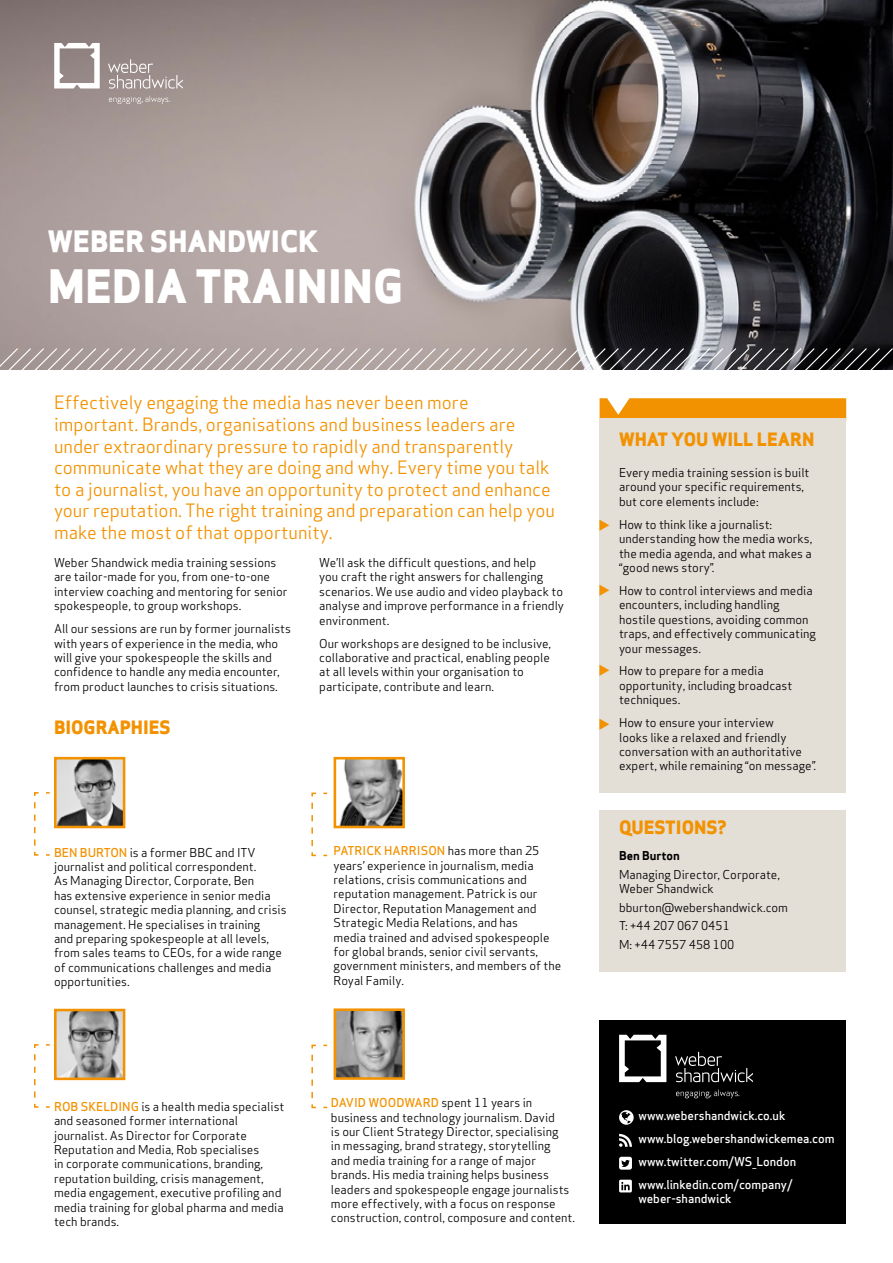
<style>
.page{position:relative;width:893px;height:1263px;background:#fff}
.page>*{position:absolute;margin:0;border:0;box-sizing:border-box;transform-origin:0 0}
.t1{font:800 45px "Apex Sans";color:#fff}
.t2{font:800 28.8px "Apex Sans";color:#fff}
.t3{font:18px/21.6px "Apex Sans";color:#f39200}
.t4{font:800 18px "Apex Sans";color:#f39200}
.t5{font:12px/14.4px "Apex Sans";color:#000}
.t6{font:500 12px/23px "Apex Sans";color:#fff}
.t7{font:700 12px "Apex Sans";color:#000}
.s1{font-weight:500;color:#f39200}
</style>
<div class="page">
<img style="left:0;top:0;width:893px;height:347px">
<svg style="left:0;top:347px;width:893px;height:23px;background:#928a8a"></svg>
<svg style="left:54px;top:43px;width:129px;height:61px;background:#a99d9c"></svg>
<svg style="left:600px;top:398px;width:246px;height:20px;background:#f3970c"></svg>
<div style="left:600px;top:418px;width:246px;height:374px;background:#e3ded6"></div>
<div style="left:600px;top:810px;width:246px;height:162px;background:#e3ded6"></div>
<img style="left:58px;top:1013px;width:63px;height:63px">
<div style="left:54px;top:1009px;width:71px;height:71px;border:3px solid #f39200"></div>
<img style="left:338px;top:1012px;width:63px;height:64px">
<div style="left:334px;top:1008px;width:71px;height:72px;border:3px solid #f39200"></div>
<svg style="left:34px;top:792px;width:16px;height:64px"></svg>
<svg style="left:34px;top:1044px;width:16px;height:64px"></svg>
<svg style="left:311px;top:792px;width:17px;height:65px"></svg>
<svg style="left:311px;top:1044px;width:17px;height:65px"></svg>
<img style="left:339px;top:761px;width:62px;height:63px">
<div style="left:334px;top:757px;width:71px;height:71px;border:3px solid #f39200"></div>
<img style="left:58px;top:761px;width:63px;height:63px">
<div style="left:54px;top:757px;width:71px;height:71px;border:3px solid #f39200"></div>
<div style="left:600px;top:1020px;width:246px;height:204px;background:#000"></div>
<svg style="left:619px;top:1035px;width:134px;height:63px"></svg>
<svg style="left:619px;top:1110px;width:15px;height:82px"></svg>
<h2 class="t2" style="left:48px;top:223px;width:272px">WEBER SHANDWICK</h2>
<h1 class="t1" style="left:48px;top:257px;width:357px">MEDIA TRAINING</h1>
<p class="t3" style="left:54px;top:390px;width:502px">Effectively engaging the media has never been more important. Brands, organisations and business leaders are under extraordinary pressure to rapidly and transparently communicate what they are doing and why. Every time you talk to a journalist, you have an opportunity to protect and enhance your reputation. The right training and preparation can help you make the most of that opportunity.</p>
<p class="t5" style="left:54px;top:554px;width:235px">Weber Shandwick media training sessions are tailor-made for you, from one-to-one interview coaching and mentoring for senior spokespeople, to group workshops.</p>
<p class="t5" style="left:54px;top:620px;width:239px">All our sessions are run by former journalists with years of experience in the media, who will give your spokespeople the skills and confidence to handle any media encounter, from product launches to crisis situations.</p>
<p class="t5" style="left:319px;top:554px;width:246px">We’ll ask the difficult questions, and help<br>you craft the right answers for challenging scenarios. We use audio and video playback to analyse and improve performance in a friendly environment.</p>
<p class="t5" style="left:319px;top:635px;width:233px">Our workshops are designed to be inclusive, collaborative and practical, enabling people at all levels within your organisation to participate, contribute and learn.</p>
<h3 class="t4" style="left:54px;top:715px;width:118px">BIOGRAPHIES</h3>
<p class="t5" style="left:54px;top:844px;width:234px"><span class="s1">BEN BURTON</span> is a former BBC and ITV journalist and political correspondent.<br>As Managing Director, Corporate, Ben<br>has extensive experience in senior media counsel, strategic media planning, and crisis management. He specialises in training<br>and preparing spokespeople at all levels, from sales teams to CEOs, for a wide range of communications challenges and media opportunities.</p>
<p class="t5" style="left:334px;top:842px;width:229px"><span class="s1">PATRICK HARRISON</span> has more than 25 years’ experience in journalism, media relations, crisis communications and reputation management. Patrick is our Director, Reputation Management and Strategic Media Relations, and has<br>media trained and advised spokespeople for global brands, senior civil servants, government ministers, and members of the Royal Family.</p>
<p class="t5" style="left:54px;top:1098px;width:232px"><span class="s1">ROB SKELDING</span> is a health media specialist and seasoned former international journalist. As Director for Corporate Reputation and Media, Rob specialises<br>in corporate communications, branding, reputation building, crisis management, media engagement, executive profiling and media training for global pharma and media tech brands.</p>
<p class="t5" style="left:331px;top:1094px;width:246px"><span class="s1">DAVID WOODWARD</span> spent 11 years in business and technology journalism. David<br>is our Client Strategy Director, specialising<br>in messaging, brand strategy, storytelling<br>and media training for a range of major brands. His media training helps business leaders and spokespeople engage journalists more effectively, with a focus on response construction, control, composure and content.</p>
<h3 class="t4" style="left:619px;top:427px;width:197px">WHAT YOU WILL LEARN</h3>
<p class="t5" style="left:619px;top:464px;width:192px">Every media training session is built around your specific requirements, but core elements include:</p>
<p class="t5" style="left:619px;top:516px;width:195px">How to think like a journalist: understanding how the media works, the media agenda, and what makes a “good news story”.</p>
<p class="t5" style="left:619px;top:582px;width:199px">How to control interviews and media encounters, including handling hostile questions, avoiding common traps, and effectively communicating your messages.</p>
<p class="t5" style="left:619px;top:663px;width:175px">How to prepare for a media opportunity, including broadcast techniques.</p>
<p class="t5" style="left:619px;top:714px;width:198px">How to ensure your interview<br>looks like a relaxed and friendly conversation with an authoritative expert, while remaining “on message”.</p>
<h3 class="t4" style="left:619px;top:815px;width:109px">QUESTIONS?</h3>
<p class="t7" style="left:619px;top:848px;width:62px">Ben Burton</p>
<p class="t5" style="left:619px;top:866px;width:162px">Managing Director, Corporate,<br>Weber Shandwick</p>
<p class="t5" style="left:619px;top:897px;width:170px;line-height:18.6px">bburton@webershandwick.com<br>T: +44 207 067 0451<br>M: +44 7557 458 100</p>
<p class="t6" style="left:638px;top:1103px;width:198px">www.webershandwick.co.uk www.blog.webershandwickemea.com www.twitter.com/WS_London www.linkedin.com/company/</p>
<p class="t6" style="left:638px;top:1186px;width:95px">weber-shandwick</p>
</div>
